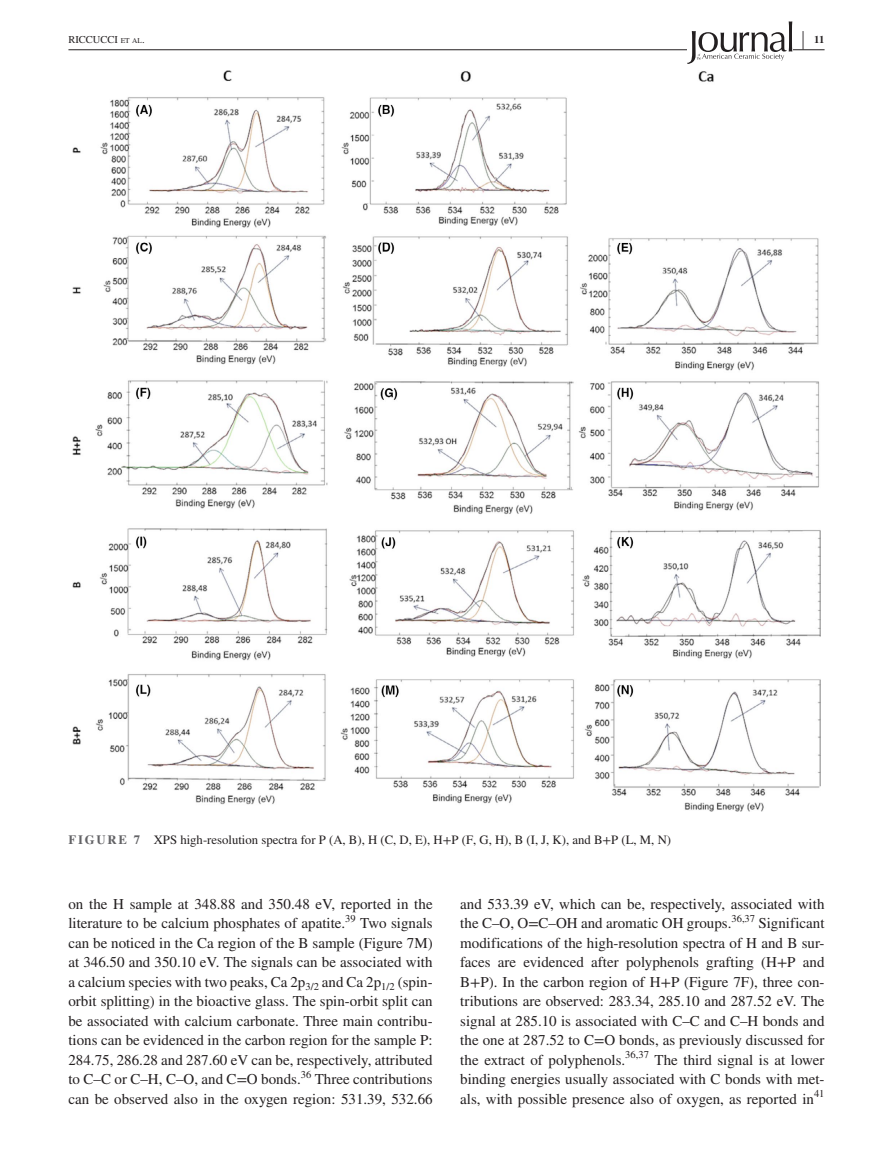
<style>
.page{position:relative;width:893px;height:1174px;background:#fff}
.page>*{position:absolute;margin:0;border:0;box-sizing:border-box;transform-origin:0 0}
.t1{font:700 25.95px "STIX";color:#231f20;scale:.36 1}
.t2{font:15px/19.5px "STIX";color:#231f20;text-align:justify}
.t3{font:12.75px "STIX";color:#231f20}
.t4{font:10.5px "STIX";color:#231f20}
.t5{font:10.5px "STIX";color:#231f20}
.t6{font:700 10.5px "STIX";color:#231f20}
.s1{font-size:7.35px}
.s2{font-weight:700;color:#636366}
</style>
<div class="page">
<hr style="left:68px;top:49px;width:756px;height:1px;background:#231f20">
<svg style="left:687px;top:21px;width:105px;height:43px"></svg>
<img style="left:72px;top:70px;width:749px;height:741px">
<h1 class="t1" style="left:802px;top:25px;width:7px">|</h1>
<p class="t5" style="left:68px;top:32px;width:78px">RICCUCCI <span class="s1">et al</span>.</p>
<p class="t6" style="left:814px;top:33px;width:12px">11</p>
<p class="t3" style="left:68px;top:830px;width:604px"><span class="s2">FIGURE 7</span> XPS high-resolution spectra for P (A, B), H (C, D, E), H+P (F, G, H), B (I, J, K), and B+P (L, M, N)</p>
<p class="t2" style="left:68px;top:895px;width:366px">on the H sample at 348.88 and 350.48 eV, reported in the literature to be calcium phosphates of apatite.</p>
<p class="t4" style="left:345px;top:911px;width:12px">39</p>
<p class="t2" style="left:68px;top:914px;width:366px;text-indent:292px">Two signals can be noticed in the Ca region of the B sample (Figure 7M) at 346.50 and 350.10 eV. The signals can be associated with a calcium species with two peaks, Ca 2p<sub>3/2</sub> and Ca 2p<sub>1/2</sub> (spin&shy;orbit splitting) in the bioactive glass. The spin-orbit split can be associated with calcium carbonate. Three main contribu&shy;tions can be evidenced in the carbon region for the sample P:<br>284.75, 286.28 and 287.60 eV can be, respectively, attributed to C–C or C–H, C–O, and C=O bonds.</p>
<p class="t4" style="left:301px;top:1067px;width:12px">36</p>
<p class="t2" style="left:68px;top:1070px;width:366px;text-align:right">Three contributions<br>can be observed also in the oxygen region: 531.39, 532.66</p>
<p class="t2" style="left:460px;top:895px;width:366px">and 533.39 eV, which can be, respectively, associated with the C–O, O=C–OH and aromatic OH groups.</p>
<p class="t4" style="left:731px;top:911px;width:25px">36,37</p>
<p class="t2" style="left:460px;top:914px;width:366px;text-indent:298px">Significant modifications of the high-resolution spectra of H and B sur&shy;faces are evidenced after polyphenols grafting (H+P and B+P). In the carbon region of H+P (Figure 7F), three con&shy;tributions are observed: 283.34, 285.10 and 287.52 eV. The signal at 285.10 is associated with C–C and C–H bonds and the one at 287.52 to C=O bonds, as previously discussed for the extract of polyphenols.</p>
<p class="t4" style="left:625px;top:1047px;width:25px">36,37</p>
<p class="t2" style="left:460px;top:1051px;width:366px;text-indent:194px">The third signal is at lower binding energies usually associated with C bonds with met&shy;als, with possible presence also of oxygen, as reported in</p>
<p class="t4" style="left:814px;top:1086px;width:12px">41</p>
</div>
